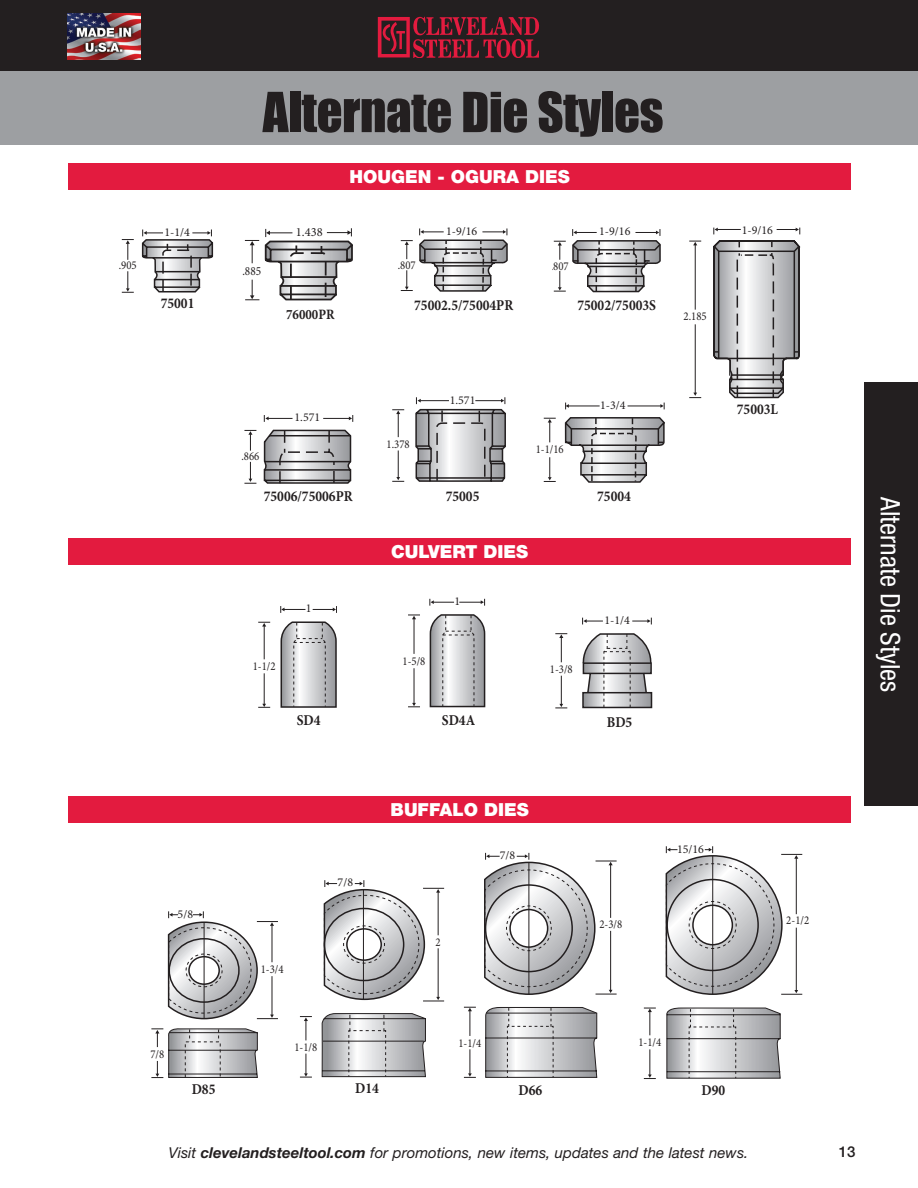
<style>
.page{position:relative;width:918px;height:1188px;background:#fff}
.page>*{position:absolute;margin:0;border:0;box-sizing:border-box;transform-origin:0 0}
.t1{font:51px "Impact";letter-spacing:-.01em;color:#231f20}
.tab{font:condensed 27px "Helvetica Neue LT Std";color:#fff}
.t2{font:900 18px "Helvetica Neue LT Std";color:#fff}
.t3{font:700 15px "Minion Pro";color:#231f20;scale:.9 1}
.t4{font:italic 15px "Helvetica Neue LT Std";color:#231f20}
.t5{font:500 15px "Helvetica Neue LT Std";color:#231f20}
.t6{font:700 14.25px "Minion Pro";color:#231f20;scale:.9 1}
.t7{font:12.45px "Minion Pro";color:#231f20}
.t8{font:12.45px "Minion Pro";color:#231f20;scale:.9 1}
.t9{font:12px "Minion Pro";color:#231f20;scale:.9 1}
.t10{font:12px "Minion Pro";color:#231f20}
.s1{font-weight:700}
</style>
<div class="page">
<div style="left:0;top:0;width:918px;height:71px;background:#231f20"></div>
<div style="left:0;top:71px;width:918px;height:74px;background:#9d9fa2"></div>
<div style="left:864px;top:382px;width:54px;height:424px;background:#231f20"></div>
<svg style="left:378px;top:17px;width:161px;height:41px"></svg>
<img style="left:68px;top:14px;width:72px;height:45px">
<svg style="left:141px;top:229px;width:72px;height:64px"></svg>
<svg style="left:122px;top:271px;width:12px;height:22px"></svg>
<svg style="left:122px;top:239px;width:12px;height:21px"></svg>
<svg style="left:554px;top:229px;width:107px;height:64px"></svg>
<svg style="left:582px;top:633px;width:70px;height:76px"></svg>
<svg style="left:582px;top:618px;width:21px;height:6px"></svg>
<svg style="left:632px;top:618px;width:20px;height:6px"></svg>
<svg style="left:555px;top:676px;width:12px;height:33px"></svg>
<svg style="left:555px;top:633px;width:12px;height:29px"></svg>
<svg style="left:280px;top:621px;width:57px;height:87px"></svg>
<svg style="left:280px;top:606px;width:25px;height:7px"></svg>
<svg style="left:313px;top:606px;width:24px;height:7px"></svg>
<hr style="left:264px;top:673px;width:1px;height:31px;background:#231f20">
<svg style="left:258px;top:704px;width:12px;height:4px"></svg>
<hr style="left:264px;top:626px;width:1px;height:33px;background:#231f20">
<svg style="left:258px;top:622px;width:12px;height:5px"></svg>
<svg style="left:429px;top:614px;width:56px;height:94px;background:#bbbcbe"></svg>
<svg style="left:429px;top:599px;width:56px;height:7px"></svg>
<hr style="left:414px;top:668px;width:1px;height:35px;background:#231f20">
<svg style="left:408px;top:703px;width:12px;height:4px"></svg>
<hr style="left:414px;top:619px;width:1px;height:35px;background:#231f20">
<svg style="left:408px;top:615px;width:12px;height:4px"></svg>
<svg style="left:401px;top:228px;width:107px;height:64px"></svg>
<svg style="left:263px;top:429px;width:89px;height:55px;background:#a8a8aa"></svg>
<svg style="left:264px;top:415px;width:29px;height:7px"></svg>
<svg style="left:323px;top:415px;width:30px;height:7px"></svg>
<svg style="left:244px;top:462px;width:12px;height:22px"></svg>
<svg style="left:244px;top:430px;width:12px;height:21px"></svg>
<svg style="left:713px;top:240px;width:88px;height:159px"></svg>
<svg style="left:713px;top:228px;width:28px;height:6px"></svg>
<svg style="left:777px;top:228px;width:23px;height:6px"></svg>
<hr style="left:695px;top:324px;width:1px;height:69px;background:#231f20">
<svg style="left:689px;top:393px;width:12px;height:5px"></svg>
<hr style="left:695px;top:245px;width:1px;height:65px;background:#231f20">
<svg style="left:689px;top:241px;width:12px;height:4px"></svg>
<svg style="left:564px;top:417px;width:101px;height:66px"></svg>
<svg style="left:544px;top:457px;width:12px;height:25px"></svg>
<svg style="left:544px;top:418px;width:12px;height:24px"></svg>
<hr style="left:568px;top:406px;width:32px;height:1px;background:#231f20">
<svg style="left:565px;top:403px;width:4px;height:6px"></svg>
<hr style="left:628px;top:406px;width:33px;height:1px;background:#231f20">
<svg style="left:660px;top:403px;width:5px;height:6px"></svg>
<svg style="left:323px;top:880px;width:121px;height:122px"></svg>
<svg style="left:300px;top:1054px;width:12px;height:24px"></svg>
<svg style="left:300px;top:1016px;width:12px;height:24px"></svg>
<svg style="left:321px;top:1013px;width:105px;height:65px;background:#b7b7ba"></svg>
<svg style="left:484px;top:853px;width:133px;height:142px"></svg>
<svg style="left:464px;top:1049px;width:12px;height:29px"></svg>
<svg style="left:464px;top:1007px;width:12px;height:29px"></svg>
<svg style="left:485px;top:1007px;width:113px;height:71px;background:#babbbd"></svg>
<hr style="left:486px;top:1013px;width:110px;height:1px;background:#231f20">
<svg style="left:151px;top:911px;width:127px;height:167px"></svg>
<svg style="left:666px;top:1007px;width:115px;height:72px;background:#b9babc"></svg>
<svg style="left:665px;top:846px;width:137px;height:149px"></svg>
<svg style="left:644px;top:1049px;width:12px;height:30px"></svg>
<svg style="left:644px;top:1008px;width:12px;height:27px"></svg>
<svg style="left:245px;top:228px;width:108px;height:73px"></svg>
<svg style="left:415px;top:397px;width:91px;height:85px"></svg>
<svg style="left:392px;top:451px;width:12px;height:31px"></svg>
<svg style="left:392px;top:409px;width:12px;height:28px"></svg>
<div style="left:68px;top:163px;width:783px;height:27px;background:#e31b3f"></div>
<div style="left:68px;top:538px;width:783px;height:27px;background:#e31b3f"></div>
<div style="left:68px;top:796px;width:783px;height:27px;background:#e31b3f"></div>
<p class="t9" style="left:119px;top:257px;width:22px">.905</p>
<p class="t10" style="left:165px;top:224px;width:27px">1-1/4</p>
<p class="t3" style="left:161px;top:293px;width:39px">75001</p>
<p class="t1" style="left:263px;top:73px;width:402px">Alternate Die Styles</p>
<p class="t8" style="left:242px;top:263px;width:22px">.885</p>
<p class="t2" style="left:350px;top:165px;width:222px">HOUGEN - OGURA DIES</p>
<p class="t7" style="left:296px;top:224px;width:28px">1.438</p>
<p class="t6" style="left:286px;top:304px;width:55px">76000PR</p>
<p class="t10" style="left:446px;top:223px;width:33px">1-9/16</p>
<p class="t10" style="left:599px;top:223px;width:33px">1-9/16</p>
<p class="t9" style="left:398px;top:257px;width:22px">.807</p>
<p class="t9" style="left:551px;top:258px;width:22px">.807</p>
<p class="t3" style="left:414px;top:295px;width:112px">75002.5/75004PR</p>
<p class="t3" style="left:577px;top:295px;width:89px">75002/75003S</p>
<p class="t9" style="left:684px;top:308px;width:27px">2.185</p>
<p class="t10" style="left:742px;top:222px;width:33px">1-9/16</p>
<p class="t9" style="left:241px;top:448px;width:22px">.866</p>
<p class="t10" style="left:295px;top:409px;width:27px">1.571</p>
<p class="t3" style="left:264px;top:485px;width:100px">75006/75006PR</p>
<p class="t9" style="left:253px;top:658px;width:27px">1-1/2</p>
<p class="t10" style="left:306px;top:600px;width:7px">1</p>
<p class="t3" style="left:297px;top:710px;width:28px">SD4</p>
<p class="t9" style="left:387px;top:436px;width:27px">1.378</p>
<p class="t10" style="left:450px;top:392px;width:27px">1.571</p>
<p class="t3" style="left:446px;top:486px;width:39px">75005</p>
<p class="t9" style="left:536px;top:441px;width:33px">1-1/16</p>
<p class="t2" style="left:391px;top:541px;width:139px">CULVERT DIES</p>
<p class="t10" style="left:454px;top:593px;width:7px">1</p>
<p class="t9" style="left:403px;top:653px;width:27px">1-5/8</p>
<p class="t3" style="left:442px;top:709px;width:39px">SD4A</p>
<p class="t9" style="left:550px;top:661px;width:27px">1-3/8</p>
<p class="t10" style="left:600px;top:397px;width:27px">1-3/4</p>
<p class="t3" style="left:597px;top:485px;width:39px">75004</p>
<p class="t10" style="left:604px;top:612px;width:27px">1-1/4</p>
<p class="t3" style="left:607px;top:711px;width:30px">BD5</p>
<p class="t3" style="left:737px;top:399px;width:47px">75003L</p>
<p class="tab" style="left:906px;top:497px;width:197px;rotate:90deg">Alternate Die Styles</p>
<p class="t10" style="left:178px;top:906px;width:17px">5/8</p>
<p class="t9" style="left:150px;top:1046px;width:17px">7/8</p>
<p class="t3" style="left:192px;top:1079px;width:28px">D85</p>
<p class="t9" style="left:261px;top:961px;width:27px">1-3/4</p>
<p class="t10" style="left:338px;top:875px;width:17px">7/8</p>
<p class="t2" style="left:391px;top:798px;width:140px">BUFFALO DIES</p>
<p class="t9" style="left:436px;top:934px;width:7px">2</p>
<p class="t10" style="left:500px;top:847px;width:17px">7/8</p>
<p class="t9" style="left:294px;top:1039px;width:27px">1-1/8</p>
<p class="t3" style="left:355px;top:1078px;width:28px">D14</p>
<p class="t9" style="left:458px;top:1035px;width:27px">1-1/4</p>
<p class="t3" style="left:519px;top:1079px;width:28px">D66</p>
<p class="t9" style="left:599px;top:916px;width:27px">2-3/8</p>
<p class="t10" style="left:677px;top:841px;width:29px">15/16</p>
<p class="t9" style="left:638px;top:1034px;width:27px">1-1/4</p>
<p class="t3" style="left:702px;top:1080px;width:28px">D90</p>
<p class="t9" style="left:786px;top:912px;width:27px">2-1/2</p>
<p class="t4" style="left:169px;top:1143px;width:581px">Visit <span class="s1">clevelandsteeltool.com</span> for promotions, new items, updates and the latest news.</p>
<p class="t5" style="left:839px;top:1143px;width:18px">13</p>
</div>
